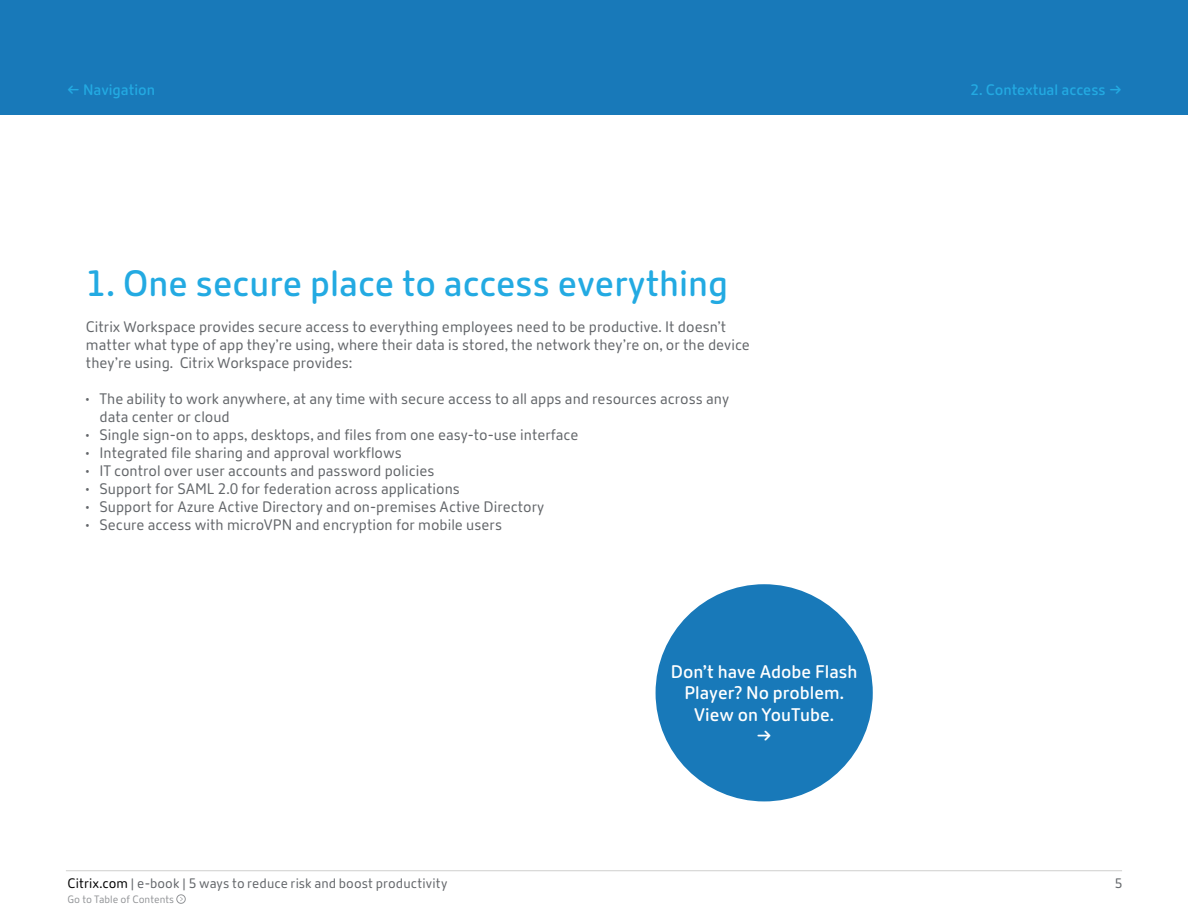
<style>
.page{position:relative;width:1188px;height:918px;background:#fff}
.page>*{position:absolute;margin:0;border:0;box-sizing:border-box;transform-origin:0 0}
.t1{font:600 36px "Citrix New Sans";color:#23aae2}
.t2{font:600 18px/21.6px "Citrix New Sans";color:#fff;text-align:center}
.t3{font:15px/18px "Citrix New Sans";color:#63666a}
.t4{font:600 15px "Citrix New Sans";color:#23aae2}
.t5{font:13.5px "Citrix New Sans";letter-spacing:.005em;color:#63666a}
.t6{font:10.5px "Citrix New Sans";color:#939598}
.s1{color:#000}
</style>
<div class="page">
<hr style="left:66px;top:870px;width:1056px;height:1px;background:#d0d0ce">
<div style="left:177px;top:895px;width:9px;height:9px;border:1px solid #939598;border-radius:50%"></div>
<div style="left:0;top:0;width:1188px;height:115px;background:#1879b9"></div>
<div style="left:656px;top:584px;width:217px;height:217px;background:#1879b9;border-radius:50%"></div>
<p class="t4" style="left:67px;top:81px;width:89px">← Navigation</p>
<p class="t4" style="left:970px;top:81px;width:153px">2. Contextual access →</p>
<h1 class="t1" style="left:86px;top:262px;width:644px">1. One secure place to access everything</h1>
<p class="t3" style="left:86px;top:318px;width:666px">Citrix Workspace provides secure access to everything employees need to be productive. It doesn’t matter what type of app they’re using, where their data is stored, the network they’re on, or the device they’re using. Citrix Workspace provides:</p>
<p class="t3" style="left:99px;top:390px;width:631px;text-indent:-14px">• The ability to work anywhere, at any time with secure access to all apps and resources across any data center or cloud</p>
<p class="t3" style="left:86px;top:426px;width:494px">• Single sign-on to apps, desktops, and files from one easy-to-use interface</p>
<p class="t3" style="left:86px;top:444px;width:317px">• Integrated file sharing and approval workflows</p>
<p class="t3" style="left:86px;top:462px;width:350px">• IT control over user accounts and password policies</p>
<p class="t3" style="left:86px;top:480px;width:376px">• Support for SAML 2.0 for federation across applications</p>
<p class="t3" style="left:86px;top:498px;width:460px">• Support for Azure Active Directory and on-premises Active Directory</p>
<p class="t3" style="left:86px;top:516px;width:418px">• Secure access with microVPN and encryption for mobile users</p>
<p class="t2" style="left:671px;top:661px;width:188px">Don’t have Adobe Flash<br>Player? No problem.<br>View on YouTube.<br>→</p>
<p class="t5" style="left:68px;top:875px;width:381px"><span class="s1">Citrix.com</span> | e-book | 5 ways to reduce risk and boost productivity</p>
<p class="t5" style="left:1115px;top:875px;width:9px">5</p>
<p class="t6" style="left:68px;top:893px;width:108px">Go to Table of Contents</p>
</div>
